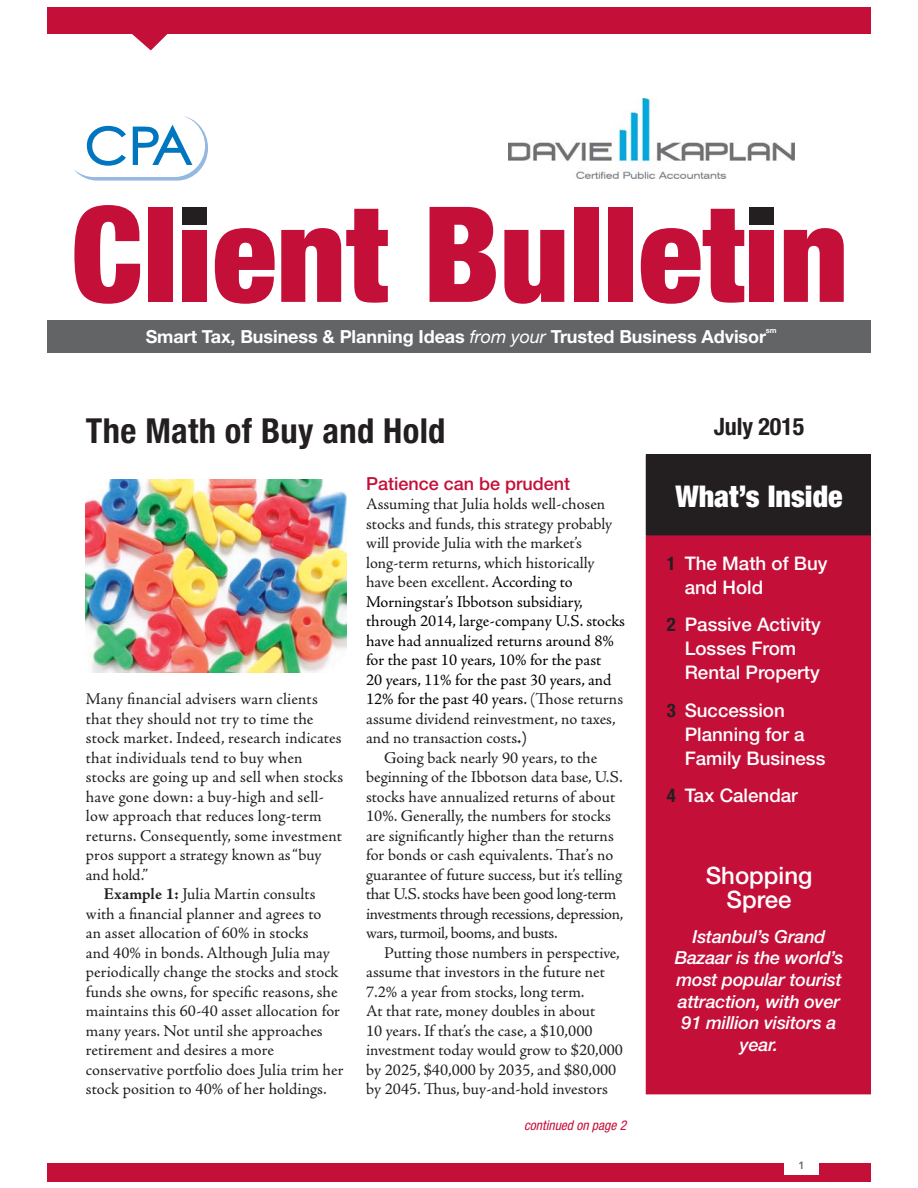
<style>
.page{position:relative;width:918px;height:1188px;background:#fff}
.page>*{position:absolute;margin:0;border:0;box-sizing:border-box;transform-origin:0 0}
.t1{font:700 condensed 34.5px "Helvetica Neue";letter-spacing:.01em;color:#231f20}
.t2{font:900 condensed 30px "Helvetica Neue";color:#fff}
.t3{font:500 24px/24px "Helvetica Neue";color:#fff;text-align:center}
.t4{font:700 condensed 24px "Helvetica Neue";letter-spacing:-.005em;color:#231f20}
.t5{font:500 18.75px/24px "Helvetica Neue";color:#fff}
.t6{font:italic 500 18px/21.6px "Helvetica Neue";letter-spacing:-.01em;color:#fff;text-align:center}
.t7{font:700 18px "Helvetica Neue";letter-spacing:-.005em;color:#fff}
.t8{font:500 18px "Helvetica Neue";color:#c40f39}
.t9{font:16.5px "Adobe Jenson Pro";color:#231f20}
.t10{font:16.5px "Adobe Jenson Pro";color:#010202}
.t11{font:16.5px "Adobe Jenson Pro";letter-spacing:-.025em;color:#231f20}
.t12{font:16.5px "Adobe Jenson Pro";letter-spacing:-.02em;color:#231f20}
.t13{font:italic condensed 13.5px "Helvetica Neue";color:#c40f39}
.t14{font:800 10.5px "Avenir";color:#636466}
.t15{font:700 7.5px "Helvetica Neue";color:#fff}
.s1{font-weight:400;font-style:italic}
.s2{font-weight:700}
.s3{color:#010202}
.s4{color:#231f20}
.s5{font-weight:700;font-stretch:condensed;color:#231f20}
</style>
<div class="page">
<svg style="left:74px;top:205px;width:66px;height:99px"></svg>
<div style="left:148px;top:207px;width:24px;height:95px;background:#c40f39"></div>
<div style="left:183px;top:230px;width:24px;height:72px;background:#c40f39"></div>
<div style="left:183px;top:207px;width:24px;height:18px;background:#231f20"></div>
<svg style="left:215px;top:228px;width:60px;height:76px"></svg>
<svg style="left:281px;top:209px;width:107px;height:94px"></svg>
<svg style="left:430px;top:207px;width:66px;height:95px"></svg>
<svg style="left:504px;top:230px;width:60px;height:74px"></svg>
<div style="left:574px;top:207px;width:24px;height:95px;background:#c40f39"></div>
<div style="left:609px;top:207px;width:24px;height:95px;background:#c40f39"></div>
<svg style="left:641px;top:209px;width:103px;height:95px"></svg>
<div style="left:750px;top:230px;width:24px;height:72px;background:#c40f39"></div>
<div style="left:750px;top:207px;width:24px;height:18px;background:#231f20"></div>
<svg style="left:784px;top:228px;width:60px;height:74px"></svg>
<div style="left:47px;top:320px;width:824px;height:33px;background:#636466"></div>
<div style="left:47px;top:7px;width:824px;height:27px;background:#c40f39"></div>
<svg style="left:132px;top:34px;width:36px;height:16px"></svg>
<svg style="left:74px;top:116px;width:134px;height:65px"></svg>
<div style="left:47px;top:1163px;width:824px;height:18px;background:#c40f39"></div>
<div style="left:785px;top:1156px;width:34px;height:19px;background:#fff"></div>
<div style="left:647px;top:455px;width:224px;height:80px;background:#231f20"></div>
<div style="left:647px;top:535px;width:224px;height:559px;background:#c40f39"></div>
<hr style="left:646px;top:455px;width:1px;height:79px;background:#231f20">
<hr style="left:871px;top:455px;width:1px;height:79px;background:#231f20">
<hr style="left:646px;top:534px;width:225px;height:1px;background:#231f20">
<hr style="left:646px;top:1093px;width:225px;height:1px;background:#c40f39">
<hr style="left:646px;top:535px;width:1px;height:287px;background:#c40f39">
<hr style="left:871px;top:535px;width:1px;height:287px;background:#c40f39">
<hr style="left:646px;top:823px;width:1px;height:270px;background:#c40f39">
<hr style="left:646px;top:822px;width:225px;height:1px;background:#c40f39">
<hr style="left:871px;top:823px;width:1px;height:270px;background:#c40f39">
<img style="left:86px;top:480px;width:260px;height:193px">
<img style="left:508px;top:99px;width:286px;height:79px">
<p class="t7" style="left:146px;top:330px;width:622px">Smart Tax, Business &amp; Planning Ideas <span class="s1">from your</span> Trusted Business Advisor</p>
<p class="t15" style="left:766px;top:327px;width:12px">sm</p>
<h1 class="t1" style="left:86px;top:418px;width:361px">The Math of Buy and Hold</h1>
<p class="t9" style="left:86px;top:692px;width:233px">Many financial advisers warn clients</p>
<p class="t9" style="left:86px;top:712px;width:229px">that they should not try to time the</p>
<p class="t9" style="left:86px;top:731px;width:257px">stock market. Indeed, research indicates</p>
<p class="t9" style="left:86px;top:751px;width:218px">that individuals tend to buy when</p>
<p class="t9" style="left:86px;top:770px;width:259px">stocks are going up and sell when stocks</p>
<p class="t9" style="left:86px;top:790px;width:240px">have gone down: a buy-high and sell-</p>
<p class="t9" style="left:86px;top:809px;width:237px">low approach that reduces long-term</p>
<p class="t9" style="left:86px;top:829px;width:258px">returns. Consequently, some investment</p>
<p class="t9" style="left:86px;top:848px;width:237px">pros support a strategy known as “buy</p>
<p class="t9" style="left:86px;top:868px;width:64px">and hold.”</p>
<p class="t9" style="left:104px;top:887px;width:213px"><span class="s2">Example 1:</span> Julia Martin consults</p>
<p class="t9" style="left:86px;top:907px;width:237px">with a financial planner and agrees to</p>
<p class="t9" style="left:86px;top:926px;width:224px">an asset allocation of 60% in stocks</p>
<p class="t9" style="left:86px;top:946px;width:246px">and 40% in bonds. Although Julia may</p>
<p class="t9" style="left:86px;top:965px;width:254px">periodically change the stocks and stock</p>
<p class="t9" style="left:86px;top:985px;width:253px">funds she owns, for specific reasons, she</p>
<p class="t9" style="left:86px;top:1004px;width:256px">maintains this 60-40 asset allocation for</p>
<p class="t9" style="left:86px;top:1024px;width:238px">many years. Not until she approaches</p>
<p class="t9" style="left:86px;top:1043px;width:190px">retirement and desires a more</p>
<p class="t9" style="left:86px;top:1063px;width:259px">conservative portfolio does Julia trim her</p>
<p class="t9" style="left:86px;top:1082px;width:242px">stock position to 40% of her holdings.</p>
<p class="t8" style="left:366px;top:477px;width:206px">Patience can be prudent</p>
<p class="t9" style="left:366px;top:497px;width:241px">Assuming that Julia holds well-chosen</p>
<p class="t9" style="left:366px;top:517px;width:248px">stocks and funds, this strategy probably</p>
<p class="t9" style="left:366px;top:536px;width:217px">will provide Julia with the market’s</p>
<p class="t9" style="left:366px;top:556px;width:230px">long-term returns, which historically</p>
<p class="t9" style="left:366px;top:575px;width:208px">have been excellent. <span class="s3">According to</span></p>
<p class="t10" style="left:366px;top:595px;width:218px">Morningstar’s Ibbotson subsidiary,</p>
<p class="t10" style="left:366px;top:614px;width:260px">through 2014, large-company U.S. stocks</p>
<p class="t10" style="left:366px;top:634px;width:249px">have had annualized returns around 8%</p>
<p class="t10" style="left:366px;top:653px;width:237px">for the past 10 years, 10% for the past</p>
<p class="t10" style="left:366px;top:673px;width:247px">20 years, 11% for the past 30 years, and</p>
<p class="t10" style="left:366px;top:692px;width:259px">12% for the past 40 years. <span class="s4">(Those returns</span></p>
<p class="t9" style="left:366px;top:712px;width:251px">assume dividend reinvestment, no taxes,</p>
<p class="t9" style="left:366px;top:731px;width:162px">and no transaction costs<span class="s2">.)</span></p>
<p class="t9" style="left:384px;top:751px;width:215px">Going back nearly 90 years, to the</p>
<p class="t9" style="left:366px;top:770px;width:258px">beginning of the Ibbotson data base, U.S.</p>
<p class="t9" style="left:366px;top:790px;width:251px">stocks have annualized returns of about</p>
<p class="t9" style="left:366px;top:809px;width:246px">10%. Generally, the numbers for stocks</p>
<p class="t9" style="left:366px;top:829px;width:249px">are significantly higher than the returns</p>
<p class="t9" style="left:366px;top:848px;width:249px">for bonds or cash equivalents. That’s no</p>
<p class="t9" style="left:366px;top:868px;width:258px">guarantee of future success, but it’s telling</p>
<p class="t12" style="left:366px;top:887px;width:252px">that U.S. stocks have been good long-term</p>
<p class="t11" style="left:366px;top:907px;width:259px">investments through recessions, depression,</p>
<p class="t11" style="left:366px;top:927px;width:193px">wars, turmoil, booms, and busts.</p>
<p class="t9" style="left:384px;top:946px;width:237px">Putting those numbers in perspective,</p>
<p class="t9" style="left:366px;top:966px;width:240px">assume that investors in the future net</p>
<p class="t9" style="left:366px;top:985px;width:220px">7.2% a year from stocks, long term.</p>
<p class="t9" style="left:366px;top:1005px;width:231px">At that rate, money doubles in about</p>
<p class="t9" style="left:366px;top:1024px;width:228px">10 years. If that’s the case, a $10,000</p>
<p class="t9" style="left:366px;top:1044px;width:258px">investment today would grow to $20,000</p>
<p class="t9" style="left:366px;top:1063px;width:252px">by 2025, $40,000 by 2035, and $80,000</p>
<p class="t9" style="left:366px;top:1083px;width:243px">by 2045. Thus, buy-and-hold investors</p>
<p class="t13" style="left:524px;top:1121px;width:104px">continued on page 2</p>
<h3 class="t4" style="left:714px;top:418px;width:92px">July 2015</h3>
<h2 class="t2" style="left:675px;top:485px;width:169px">What’s Inside</h2>
<p class="t5" style="left:685px;top:553px;width:144px;text-indent:-18px"><span class="s5">1</span> The Math of Buy and Hold</p>
<p class="t5" style="left:685px;top:614px;width:138px;text-indent:-18px"><span class="s5">2</span> Passive Activity<br>Losses From<br>Rental Property</p>
<p class="t5" style="left:685px;top:700px;width:142px;text-indent:-18px"><span class="s5">3</span> Succession<br>Planning for a<br>Family Business</p>
<p class="t5" style="left:667px;top:785px;width:133px"><span class="s5">4</span> Tax Calendar</p>
<h3 class="t3" style="left:706px;top:865px;width:108px">Shopping<br>Spree</h3>
<p class="t6" style="left:675px;top:927px;width:170px">Istanbul’s Grand<br>Bazaar is the world’s most popular tourist attraction, with over<br>91 million visitors a year.</p>
<p class="t14" style="left:799px;top:1161px;width:8px">1</p>
</div>
